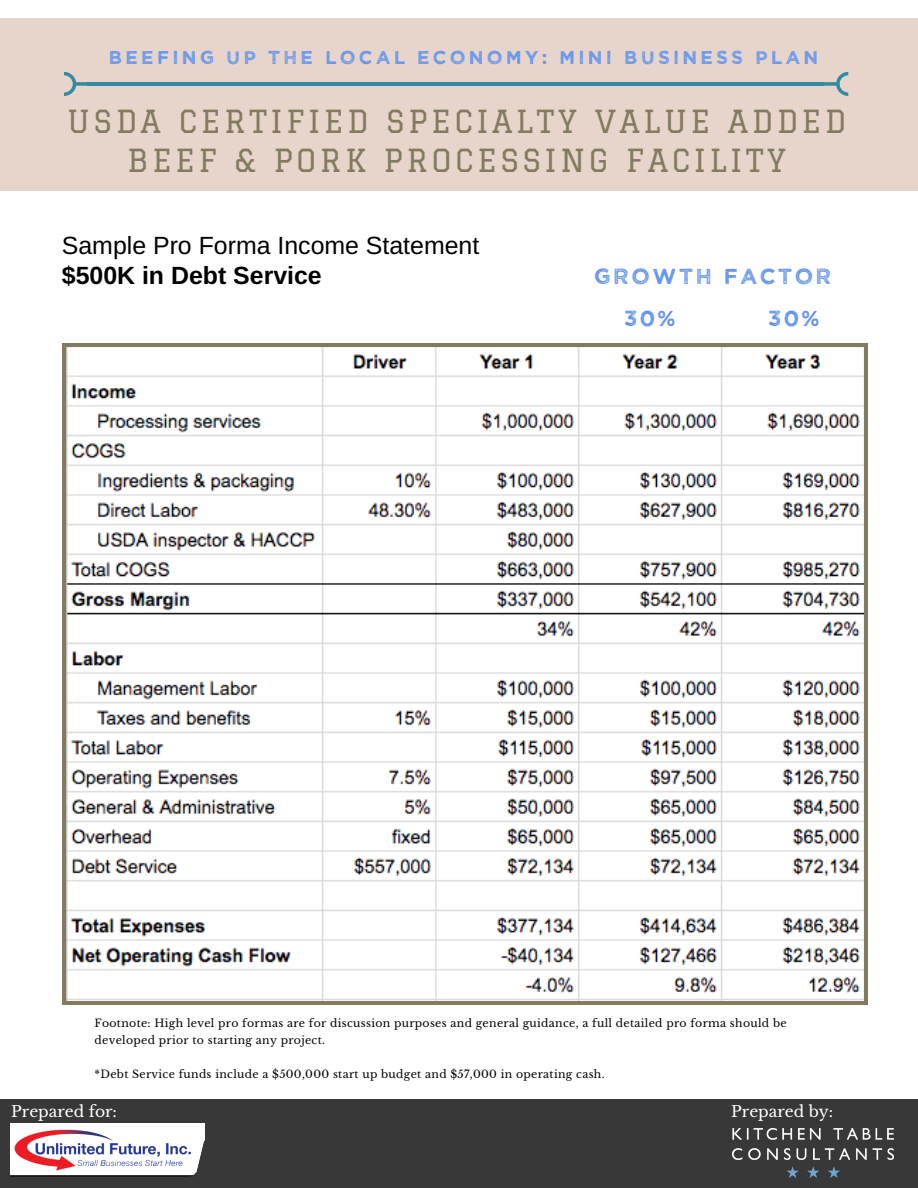
<style>
.page{position:relative;width:918px;height:1188px;background:#fff}
.page>*{position:absolute;margin:0;border:0;box-sizing:border-box;transform-origin:0 0}
.t1{font:31.2px/39.3px "Graduate";letter-spacing:.11em;color:#827b60;text-align:center}
.t2{font:24.9px "Arimo";color:#000}
.t3{font:700 24.9px "Arimo";color:#000}
.t4{font:21.75px/41.7px "Wicked Grit";letter-spacing:.11em;color:#6495ed}
.t5{font:18.75px "Wicked Grit";letter-spacing:.17em;color:#6495ed}
.t6{font:15.6px "Libre Baskerville";color:#fff}
.t7{font:10.95px/16.8px "Libre Baskerville";letter-spacing:.03em;color:#000}
</style>
<div class="page">
<div style="left:0;top:1099px;width:918px;height:89px;background:#383838"></div>
<div style="left:0;top:18px;width:918px;height:172px;background:#e7d5cc"></div>
<hr style="left:88px;top:82px;width:736px;height:4px;background:#318ba2">
<svg style="left:824px;top:72px;width:24px;height:24px"></svg>
<svg style="left:64px;top:72px;width:24px;height:24px"></svg>
<img style="left:732px;top:1128px;width:161px;height:50px">
<img style="left:10px;top:1124px;width:195px;height:53px">
<img style="left:65px;top:347px;width:799px;height:654px">
<hr style="left:62px;top:347px;width:3px;height:654px;background:#827b60">
<hr style="left:864px;top:347px;width:3px;height:654px;background:#827b60">
<hr style="left:65px;top:1001px;width:799px;height:3px;background:#827b60">
<svg style="left:864px;top:343px;width:3px;height:4px"></svg>
<svg style="left:62px;top:343px;width:3px;height:4px"></svg>
<hr style="left:65px;top:343px;width:799px;height:4px;background:#827b60">
<h3 class="t5" style="left:109px;top:47px;width:711px">BEEFING UP THE LOCAL ECONOMY: MINI BUSINESS PLAN</h3>
<h1 class="t1" style="left:67px;top:101px;width:781px">USDA CERTIFIED SPECIALTY VALUE ADDED<br>BEEF &amp; PORK PROCESSING FACILITY</h1>
<h2 class="t2" style="left:62px;top:231px;width:419px">Sample Pro Forma Income Statement</h2>
<h2 class="t3" style="left:62px;top:262px;width:261px">$500K in Debt Service</h2>
<h3 class="t4" style="left:624px;top:255px;width:209px;text-indent:-30px">GROWTH FACTOR<br>30%</h3>
<h3 class="t4" style="left:768px;top:297px;width:54px">30%</h3>
<p class="t7" style="left:94px;top:1015px;width:694px">Footnote: High level pro formas are for discussion purposes and general guidance, a full detailed pro forma should be developed prior to starting any project.</p>
<p class="t7" style="left:94px;top:1066px;width:512px">*Debt Service funds include a $500,000 start up budget and $57,000 in operating cash.</p>
<h3 class="t6" style="left:11px;top:1102px;width:107px">Prepared for:</h3>
<h3 class="t6" style="left:731px;top:1102px;width:103px">Prepared by:</h3>
</div>
